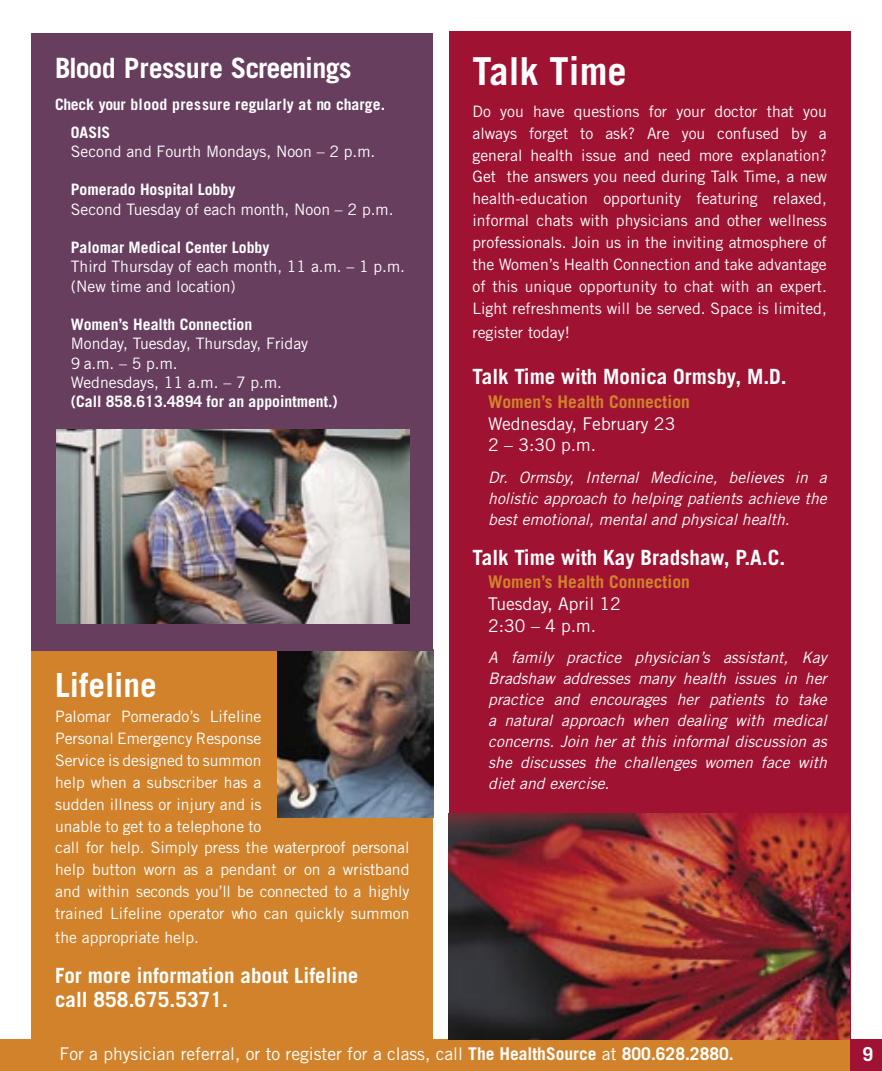
<style>
.page{position:relative;width:882px;height:1071px;background:#fff}
.page>*{position:absolute;margin:0;border:0;box-sizing:border-box;transform-origin:0 0}
.t1{font:700 38.5px "Trade Gothic";color:#fff}
.t2{font:700 33.25px "Trade Gothic";color:#fff}
.t3{font:700 28px "Trade Gothic";letter-spacing:-.02em;color:#fff}
.t4{font:700 21px/24.5px "Trade Gothic";color:#fff}
.t5{font:700 19.25px "Trade Gothic";color:#fff}
.t6{font:17.5px/21.9px "Trade Gothic";color:#fff}
.t7{font:700 17.5px "Trade Gothic";color:#d1822b}
.t8{font:15.75px/21.9px "Trade Gothic";color:#fff}
.t9{font:italic 15.75px/21px "Trade Gothic";color:#fff;text-align:justify}
.t10{font:700 15.75px/27.7px "Trade Gothic";color:#fff}
.s1{font-weight:700}
</style>
<div class="page">
<div style="left:0;top:1040px;width:882px;height:31px;background:#d1822b"></div>
<div style="left:850px;top:1040px;width:32px;height:31px;background:#a01232"></div>
<div style="left:32px;top:648px;width:401px;height:392px;background:#d1822b"></div>
<div style="left:449px;top:32px;width:401px;height:1008px;background:#a01232"></div>
<img style="left:277px;top:651px;width:156px;height:166px">
<img style="left:449px;top:814px;width:401px;height:226px">
<div style="left:32px;top:33px;width:401px;height:618px;background:#683e5f"></div>
<img style="left:56px;top:430px;width:354px;height:193px">
<h3 class="t3" style="left:55px;top:51px;width:298px">Blood Pressure Screenings</h3>
<p class="t10" style="left:71px;top:90px;width:316px;text-indent:-16px">Check your blood pressure regularly at no charge.<br>OASIS</p>
<p class="t8" style="left:71px;top:140px;width:306px">Second and Fourth Mondays, Noon – 2 p.m.</p>
<p class="t10" style="left:71px;top:176px;width:166px">Pomerado Hospital Lobby</p>
<p class="t8" style="left:71px;top:198px;width:324px">Second Tuesday of each month, Noon – 2 p.m.</p>
<p class="t10" style="left:71px;top:234px;width:200px">Palomar Medical Center Lobby</p>
<p class="t8" style="left:71px;top:257px;width:336px;line-height:19.2px">Third Thursday of each month, 11 a.m. – 1 p.m. (New time and location)</p>
<p class="t10" style="left:71px;top:311px;width:183px">Women’s Health Connection</p>
<p class="t8" style="left:71px;top:334px;width:239px;line-height:19.2px">Monday, Tuesday, Thursday, Friday<br>9 a.m. – 5 p.m.<br>Wednesdays, 11 a.m. – 7 p.m.</p>
<p class="t10" style="left:71px;top:388px;width:268px">(Call 858.613.4894 for an appointment.)</p>
<h2 class="t2" style="left:55px;top:665px;width:103px">Lifeline</h2>
<p class="t8" style="left:55px;top:705px;width:356px">Palomar Pomerado’s Lifeline<br>Personal Emergency Response<br>Service is designed to summon<br>help when a subscriber has a<br>sudden illness or injury and is<br>unable to get to a telephone to<br>call for help. Simply press the waterproof personal help button worn as a pendant or on a wristband and within seconds you’ll be connected to a highly trained Lifeline operator who can quickly summon</p>
<p class="t8" style="left:55px;top:926px;width:145px">the appropriate help.</p>
<h3 class="t4" style="left:55px;top:963px;width:305px">For more information about Lifeline call 858.675.5371.</h3>
<h1 class="t1" style="left:472px;top:47px;width:156px">Talk Time</h1>
<p class="t8" style="left:472px;top:100px;width:356px;text-align:justify">Do you have questions for your doctor that you always forget to ask? Are you confused by a general health issue and need more explanation?<br>Get the answers you need during Talk Time, a new health-education opportunity featuring relaxed, informal chats with physicians and other wellness professionals. Join us in the inviting atmosphere of the Women’s Health Connection and take advantage of this unique opportunity to chat with an expert.<br>Light refreshments will be served. Space is limited,</p>
<p class="t8" style="left:472px;top:321px;width:99px">register today!</p>
<h3 class="t4" style="left:472px;top:364px;width:316px">Talk Time with Monica Ormsby, M.D.</h3>
<p class="t7" style="left:488px;top:391px;width:203px">Women’s Health Connection</p>
<p class="t6" style="left:488px;top:412px;width:189px">Wednesday, February 23<br>2 – 3:30 p.m.</p>
<p class="t9" style="left:488px;top:466px;width:340px">Dr. Ormsby, Internal Medicine, believes in a holistic approach to helping patients achieve the best emotional, mental and physical health.</p>
<h3 class="t4" style="left:472px;top:545px;width:314px">Talk Time with Kay Bradshaw, P.A.C.</h3>
<p class="t7" style="left:488px;top:571px;width:203px">Women’s Health Connection</p>
<p class="t6" style="left:488px;top:593px;width:134px">Tuesday, April 12<br>2:30 – 4 p.m.</p>
<p class="t9" style="left:488px;top:647px;width:340px">A family practice physician’s assistant, Kay Bradshaw addresses many health issues in her practice and encourages her patients to take a natural approach when dealing with medical concerns. Join her at this informal discussion as she discusses the challenges women face with diet and exercise.</p>
<p class="t6" style="left:60px;top:1043px;width:676px">For a physician referral, or to register for a class, call <span class="s1">The HealthSource</span> at <span class="s1">800.628.2880.</span></p>
<p class="t5" style="left:863px;top:1043px;width:12px">9</p>
</div>
